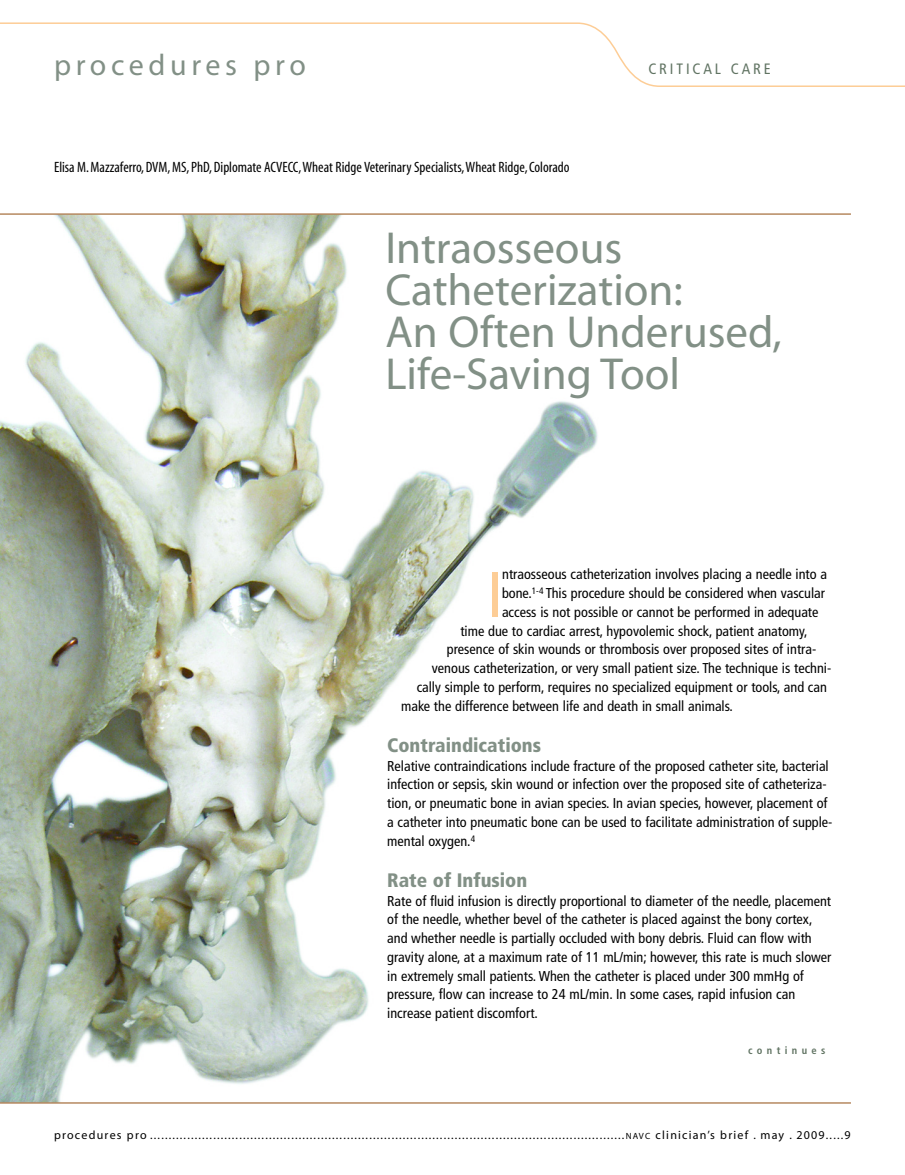
<style>
.page{position:relative;width:905px;height:1175px;background:#fff}
.page>*{position:absolute;margin:0;border:0;box-sizing:border-box;transform-origin:0 0}
.t1{font:condensed 64.2px "Frutiger";color:#fdcd96}
.t2{font:45px/42px "Myriad";color:#829086}
.t3{font:30px "Myriad";letter-spacing:.155em;color:#829086}
.t4{font:900 condensed 19.5px "Frutiger";color:#829086}
.t5{font:condensed 15px "Myriad";color:#000}
.t6{font:condensed 15px "Frutiger";letter-spacing:.19em;color:#607362}
.t7{font:condensed 14.25px/18.8px "Frutiger";color:#000}
.t8{font:12px "Myriad";letter-spacing:.105em;color:#000}
.t9{font:700 condensed 10.5px "Frutiger";letter-spacing:.415em;color:#607362}
.s1{font-size:9px}
</style>
<div class="page">
<img style="left:0;top:215px;width:598px;height:887px">
<svg style="left:0;top:22px;width:904px;height:65px"></svg>
<hr style="left:0;top:213px;width:850px;height:2px;background:#b68960">
<hr style="left:0;top:1102px;width:850px;height:1px;background:#b68960">
<h3 class="t3" style="left:54px;top:54px;width:253px">procedures pro</h3>
<p class="t5" style="left:54px;top:162px;width:517px">Elisa M.Mazzaferro, DVM, MS, PhD, Diplomate ACVECC,Wheat Ridge Veterinary Specialists,Wheat Ridge, Colorado</p>
<p class="t6" style="left:648px;top:63px;width:124px">CRITICAL CARE</p>
<h2 class="t2" style="left:385px;top:230px;width:398px">Intraosseous<br>Catheterization:<br>An Often Underused,<br>Life-Saving Tool</h2>
<h1 class="t1" style="left:487px;top:568px;width:17px">I</h1>
<p class="t7" style="left:502px;top:566px;width:326px">ntraosseous catheterization involves placing a needle into a</p>
<p class="t7" style="left:502px;top:585px;width:324px">bone.<sup>1-4</sup> This procedure should be considered when vascular</p>
<p class="t7" style="left:502px;top:603px;width:318px">access is not possible or cannot be performed in adequate</p>
<p class="t7" style="left:460px;top:622px;width:348px">time due to cardiac arrest, hypovolemic shock, patient anatomy,</p>
<p class="t7" style="left:447px;top:641px;width:371px">presence of skin wounds or thrombosis over proposed sites of intra-</p>
<p class="t7" style="left:432px;top:660px;width:401px">venous catheterization, or very small patient size. The technique is techni-</p>
<p class="t7" style="left:416px;top:678px;width:412px">cally simple to perform, requires no specialized equipment or tools, and can</p>
<p class="t7" style="left:401px;top:697px;width:333px">make the difference between life and death in small animals.</p>
<h3 class="t4" style="left:387px;top:737px;width:155px">Contraindications</h3>
<p class="t7" style="left:387px;top:757px;width:447px">Relative contraindications include fracture of the proposed catheter site, bacterial infection or sepsis, skin wound or infection over the proposed site of catheteriza&shy;tion, or pneumatic bone in avian species. In avian species, however, placement of a catheter into pneumatic bone can be used to facilitate administration of supple&shy;mental oxygen.<sup>4</sup></p>
<h3 class="t4" style="left:387px;top:872px;width:142px">Rate of Infusion</h3>
<p class="t7" style="left:387px;top:892px;width:446px">Rate of fluid infusion is directly proportional to diameter of the needle, placement of the needle, whether bevel of the catheter is placed against the bony cortex, and whether needle is partially occluded with bony debris. Fluid can flow with gravity alone, at a maximum rate of 11 mL/min; however, this rate is much slower in extremely small patients. When the catheter is placed under 300 mmHg of pressure, flow can increase to 24 mL/min. In some cases, rapid infusion can increase patient discomfort.</p>
<p class="t9" style="left:748px;top:1045px;width:79px">continues</p>
<p class="t8" style="left:54px;top:1129px;width:798px">procedures pro ................................................................................................................................<span class="s1">NAVC</span> clinician’s brief . may . 2009.....9</p>
</div>
